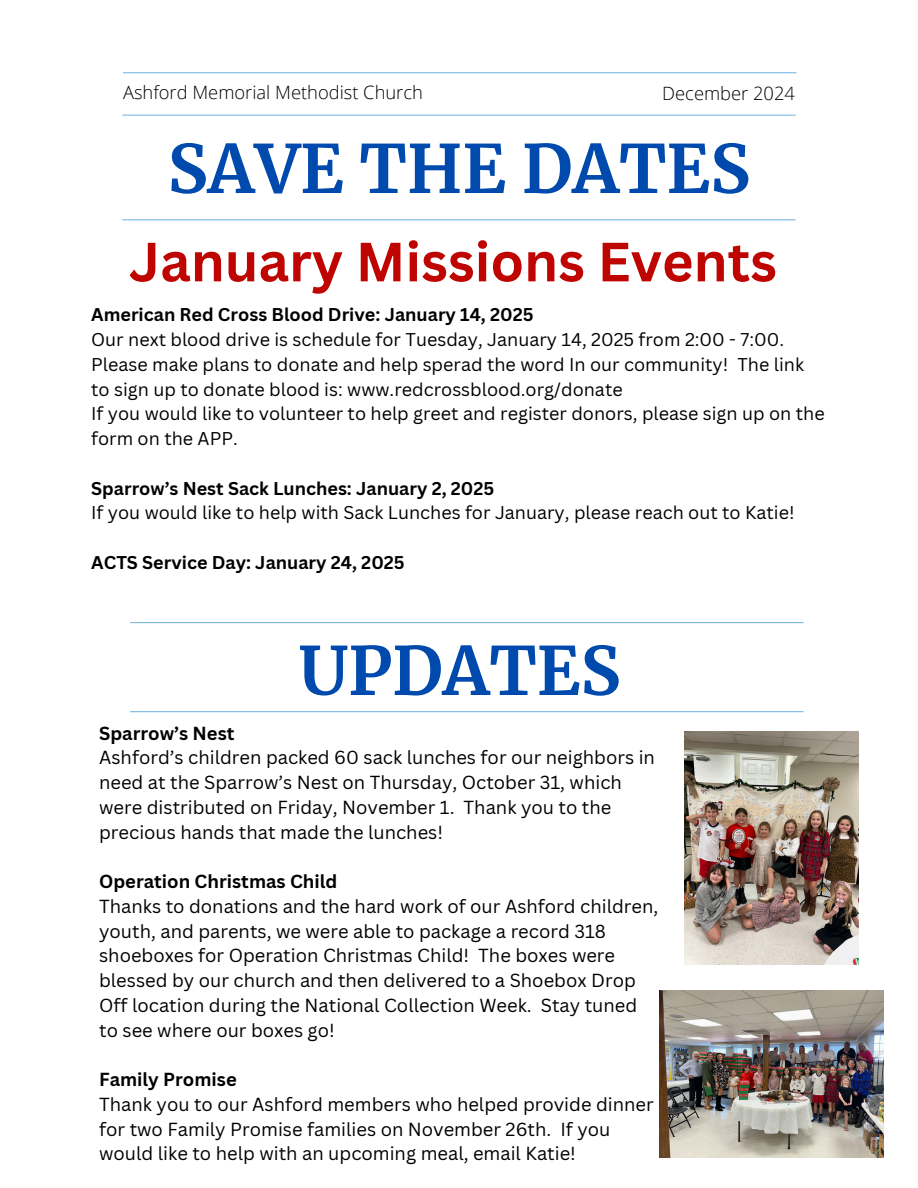
<style>
.page{position:relative;width:918px;height:1188px;background:#fff}
.page>*{position:absolute;margin:0;border:0;box-sizing:border-box;transform-origin:0 0}
.t1{font:700 66.6px "Merriweather";color:#004aad}
.t2{font:700 54px "Canva Sans";color:#bf0501}
.t3{font:18.45px/24.8px "Canva Sans";color:#000}
.t4{font:700 18.45px "Canva Sans";color:#000}
.t5{font:300 18.3px "Open Sans";color:#000}
.t6{font:18px/24.8px "Canva Sans";color:#000}
.t7{font:700 18px "Canva Sans";color:#000}
</style>
<div class="page">
<hr style="left:122px;top:115px;width:674px;height:1px;background:#7bb7e0">
<hr style="left:123px;top:72px;width:673px;height:1px;background:#7bb7e0">
<hr style="left:122px;top:219px;width:674px;height:1px;background:#7bb7e0">
<hr style="left:130px;top:622px;width:674px;height:1px;background:#7bb7e0">
<hr style="left:130px;top:711px;width:674px;height:1px;background:#7bb7e0">
<img style="left:660px;top:990px;width:224px;height:168px">
<img style="left:685px;top:731px;width:174px;height:233px">
<p class="t5" style="left:123px;top:80px;width:301px">Ashford Memorial Methodist Church</p>
<p class="t5" style="left:662px;top:80px;width:134px">December 2024</p>
<p class="t1" style="left:168px;top:127px;width:584px">SAVE THE DATES</p>
<p class="t2" style="left:129px;top:224px;width:649px">January Missions Events</p>
<p class="t7" style="left:91px;top:302px;width:444px">American Red Cross Blood Drive: January 14, 2025</p>
<p class="t6" style="left:91px;top:327px;width:714px">Our next blood drive is schedule for Tuesday, January 14, 2025 from 2:00 - 7:00.<br>Please make plans to donate and help sperad the word In our community! The link to sign up to donate blood is: www.redcrossblood.org/donate</p>
<p class="t6" style="left:91px;top:401px;width:735px">If you would like to volunteer to help greet and register donors, please sign up on the form on the APP.</p>
<p class="t7" style="left:91px;top:475px;width:405px">Sparrow’s Nest Sack Lunches: January 2, 2025</p>
<h1 class="t6" style="left:91px;top:500px;width:705px">If you would like to help with Sack Lunches for January, please reach out to Katie!</h1>
<p class="t7" style="left:91px;top:550px;width:315px">ACTS Service Day: January 24, 2025</p>
<h2 class="t1" style="left:299px;top:629px;width:323px">UPDATES</h2>
<p class="t4" style="left:99px;top:720px;width:137px">Sparrow’s Nest</p>
<h3 class="t3" style="left:99px;top:745px;width:557px">Ashford’s children packed 60 sack lunches for our neighbors in need at the Sparrow’s Nest on Thursday, October 31, which were distributed on Friday, November 1. Thank you to the precious hands that made the lunches!</h3>
<p class="t4" style="left:99px;top:868px;width:240px">Operation Christmas Child</p>
<h1 class="t3" style="left:99px;top:893px;width:561px">Thanks to donations and the hard work of our Ashford children, youth, and parents, we were able to package a record 318 shoeboxes for Operation Christmas Child! The boxes were blessed by our church and then delivered to a Shoebox Drop Off location during the National Collection Week. Stay tuned to see where our boxes go!</h1>
<p class="t4" style="left:99px;top:1066px;width:139px">Family Promise</p>
<p class="t3" style="left:99px;top:1091px;width:556px">Thank you to our Ashford members who helped provide dinner for two Family Promise families on November 26th. If you</p>
<p class="t3" style="left:99px;top:1141px;width:478px">would like to help with an upcoming meal, email Katie!</p>
</div>
